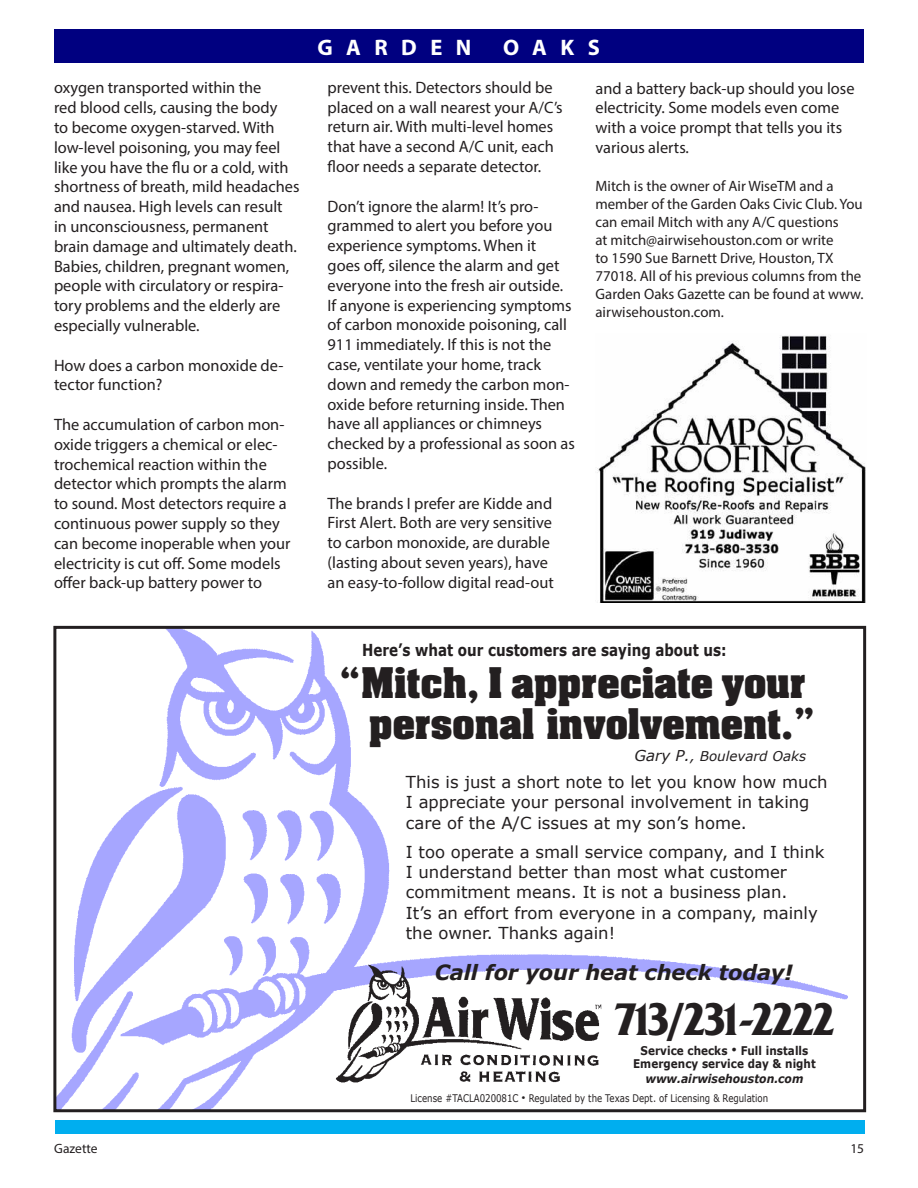
<style>
.page{position:relative;width:918px;height:1188px;background:#fff}
.page>*{position:absolute;margin:0;border:0;box-sizing:border-box;transform-origin:0 0}
.t1{font:700 48px "Friz Quadrata Std";letter-spacing:-.06em;color:#231f20;scale:.85 1}
.t2{font:700 36px/40.5px "Aachen";color:#231f20}
.t3{font:700 22.5px "Myriad Pro";letter-spacing:.6em;color:#fff}
.t4{font:italic 700 21px "Verdana";letter-spacing:-.005em;color:#231f20}
.t5{font:16.5px/19.8px "Myriad Pro";color:#231f20}
.t6{font:16.5px/20.2px "Verdana";color:#231f20}
.t7{font:700 16.5px "Verdana";color:#231f20;scale:.82 1}
.t8{font:15px/18px "Myriad Pro";color:#231f20}
.t9{font:italic 13.5px "Verdana";color:#231f20}
.t10{font:13.5px "Myriad Pro";color:#231f20}
.t11{font:700 12px/13.5px "Verdana";letter-spacing:.005em;color:#231f20;text-align:center;scale:.87 1}
.t12{font:italic 700 12px "Verdana";color:#231f20;scale:.9 1}
.t13{font:10.5px "Verdana";color:#231f20;scale:.82 1}
.s1{font-size:15px}
.s2{font-size:7.5px}
</style>
<div class="page">
<div style="left:54px;top:29px;width:810px;height:34px;background:#000080"></div>
<div style="left:55px;top:1120px;width:810px;height:14px;background:#00aeef"></div>
<img style="left:57px;top:630px;width:791px;height:478px">
<div style="left:53px;top:626px;width:813px;height:486px;border:3px solid #231f20"></div>
<img style="left:334px;top:964px;width:269px;height:121px">
<img style="left:597px;top:335px;width:269px;height:267px">
<p class="t5" style="left:54px;top:78px;width:247px">oxygen transported within the<br>red blood cells, causing the body<br>to become oxygen-starved. With low-level poisoning, you may feel like you have the flu or a cold, with shortness of breath, mild headaches and nausea. High levels can result in unconsciousness, permanent brain damage and ultimately death.<br>Babies, children, pregnant women, people with circulatory or respira&shy;tory problems and the elderly are especially vulnerable.</p>
<p class="t5" style="left:54px;top:356px;width:231px">How does a carbon monoxide de&shy;tector function?</p>
<p class="t5" style="left:54px;top:415px;width:238px">The accumulation of carbon mon&shy;oxide triggers a chemical or elec&shy;trochemical reaction within the detector which prompts the alarm to sound. Most detectors require a continuous power supply so they can become inoperable when your electricity is cut off. Some models offer back-up battery power to</p>
<h3 class="t3" style="left:317px;top:38px;width:156px">GARDEN</h3>
<h3 class="t3" style="left:503px;top:38px;width:98px">OAKS</h3>
<p class="t5" style="left:328px;top:78px;width:237px">prevent this. Detectors should be placed on a wall nearest your A/C’s return air. With multi-level homes that have a second A/C unit, each floor needs a separate detector.</p>
<p class="t5" style="left:328px;top:197px;width:249px">Don’t ignore the alarm! It’s pro&shy;grammed to alert you before you experience symptoms. When it<br>goes off, silence the alarm and get everyone into the fresh air outside.<br>If anyone is experiencing symptoms of carbon monoxide poisoning, call<br>911 immediately. If this is not the case, ventilate your home, track down and remedy the carbon mon&shy;oxide before returning inside. Then have all appliances or chimneys checked by a professional as soon as possible.</p>
<p class="t5" style="left:328px;top:494px;width:228px">The brands I prefer are Kidde and First Alert. Both are very sensitive to carbon monoxide, are durable (lasting about seven years), have an easy-to-follow digital read-out</p>
<p class="t5" style="left:596px;top:79px;width:261px">and a battery back-up should you lose electricity. Some models even come with a voice prompt that tells you its various alerts.</p>
<p class="t8" style="left:596px;top:177px;width:270px">Mitch is the owner of Air WiseTM and a member of the Garden Oaks Civic Club. You can email Mitch with any A/C questions<br>at mitch@airwisehouston.com or write<br>to 1590 Sue Barnett Drive, Houston, TX 77018. All of his previous columns from the Garden Oaks Gazette can be found at www. airwisehouston.com.</p>
<p class="t7" style="left:362px;top:644px;width:446px">Here’s what our customers are saying about us:</p>
<h2 class="t2" style="left:339px;top:662px;width:493px">“Mitch,฀I฀appreciate฀your฀฀ ฀฀ personal฀involvement.”</h2>
<p class="t9" style="left:634px;top:751px;width:173px"><span class="s1">Gary P.</span>, Boulevard Oaks</p>
<p class="t6" style="left:406px;top:773px;width:423px">This is just a short note to let you know how much<br>I appreciate your personal involvement in taking care of the A/C issues at my son’s home.</p>
<p class="t6" style="left:406px;top:843px;width:420px">I too operate a small service company, and I think I understand better than most what customer commitment means. It is not a business plan.<br>It’s an effort from everyone in a company, mainly the owner. Thanks again!</p>
<p class="t4" style="left:435px;top:964px;width:360px">Call for your heat check today!</p>
<h1 class="t1" style="left:614px;top:993px;width:261px">713/231-2222</h1>
<p class="t11" style="left:633px;top:1044px;width:212px">Service checks <sup>•</sup> Full installs<br>Emergency service day &amp; night</p>
<p class="t12" style="left:646px;top:1074px;width:177px">www.airwisehouston.com</p>
<p class="t13" style="left:411px;top:1094px;width:438px">License #TACLA020081C <span class="s2">•</span> Regulated by the Texas Dept. of Licensing &amp; Regulation</p>
<p class="t10" style="left:54px;top:1141px;width:45px">Gazette</p>
<p class="t10" style="left:850px;top:1141px;width:15px">15</p>
</div>
